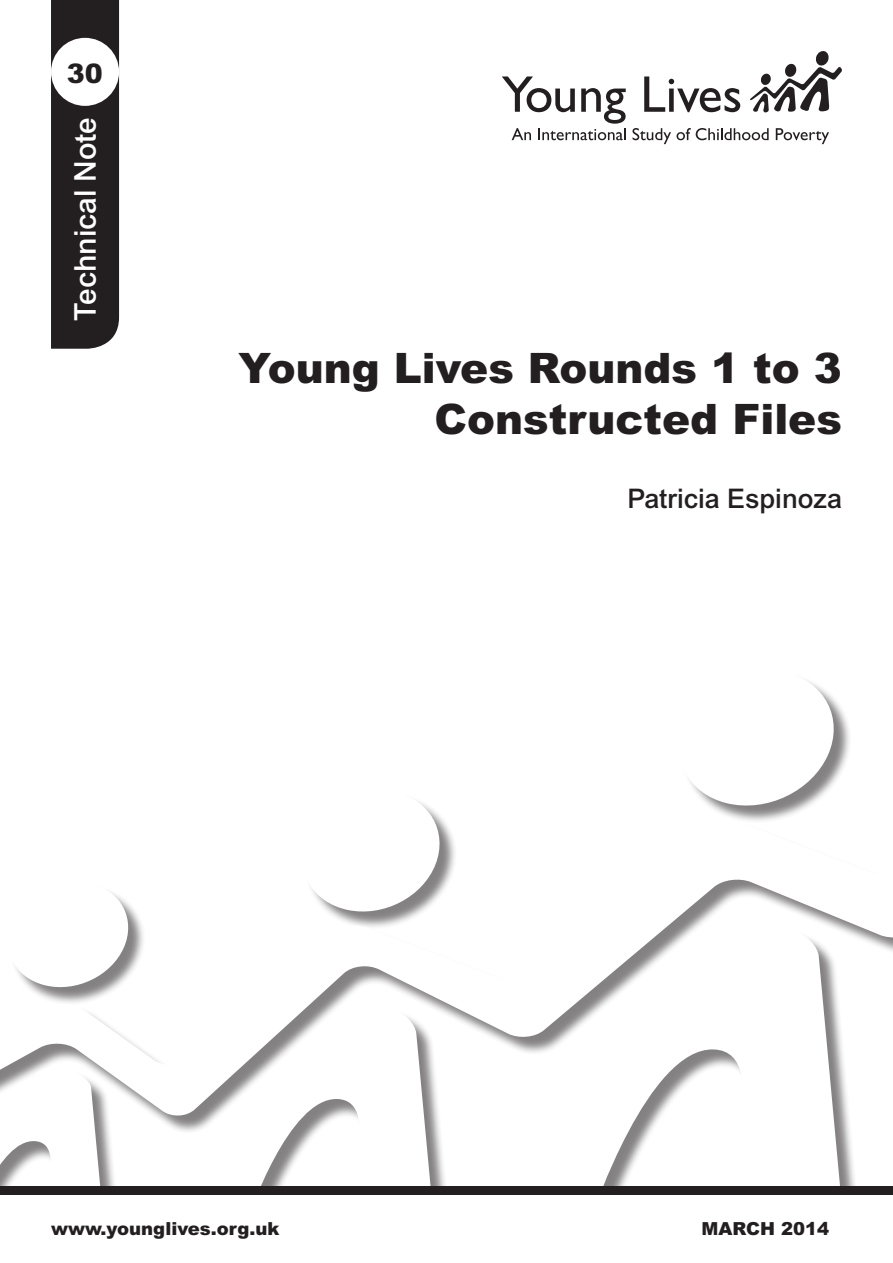
<style>
.page{position:relative;width:893px;height:1263px;background:#fff}
.page>*{position:absolute;margin:0;border:0;box-sizing:border-box;transform-origin:0 0}
.t1{font:900 42px/50.4px "Arial";color:#231f20;text-align:right}
.t2{font:500 30px "Arial";color:#fff}
.t3{font:500 27px "Arial";color:#231f20}
.t4{font:900 27px "Arial";color:#231f20}
.t5{font:900 18px "Arial";color:#231f20}
</style>
<div class="page">
<svg style="left:0;top:680px;width:893px;height:506px"></svg>
<div style="left:51px;top:0;width:68px;height:349px;background:#231f20"></div>
<div style="left:0;top:1186px;width:893px;height:9px;background:#231f20"></div>
<div style="left:51px;top:38px;width:68px;height:68px;background:#fff;border-radius:50%"></div>
<svg style="left:644px;top:76px;width:96px;height:36px"></svg>
<svg style="left:502px;top:76px;width:124px;height:64px"></svg>
<svg style="left:632px;top:128px;width:137px;height:16px"></svg>
<svg style="left:776px;top:128px;width:53px;height:16px"></svg>
<svg style="left:750px;top:51px;width:92px;height:62px"></svg>
<p class="t4" style="left:67px;top:56px;width:38px">30</p>
<p class="t2" style="left:68px;top:321px;width:205px;rotate:-90deg">Technical Note</p>
<p class="t1" style="left:239px;top:342px;width:605px">Young Lives Rounds 1 to 3<br>Constructed Files</p>
<p class="t3" style="left:628px;top:483px;width:216px">Patricia Espinoza</p>
<p class="t5" style="left:51px;top:1217px;width:230px">www.younglives.org.uk</p>
<p class="t5" style="left:701px;top:1217px;width:129px">MARCH 2014</p>
</div>
